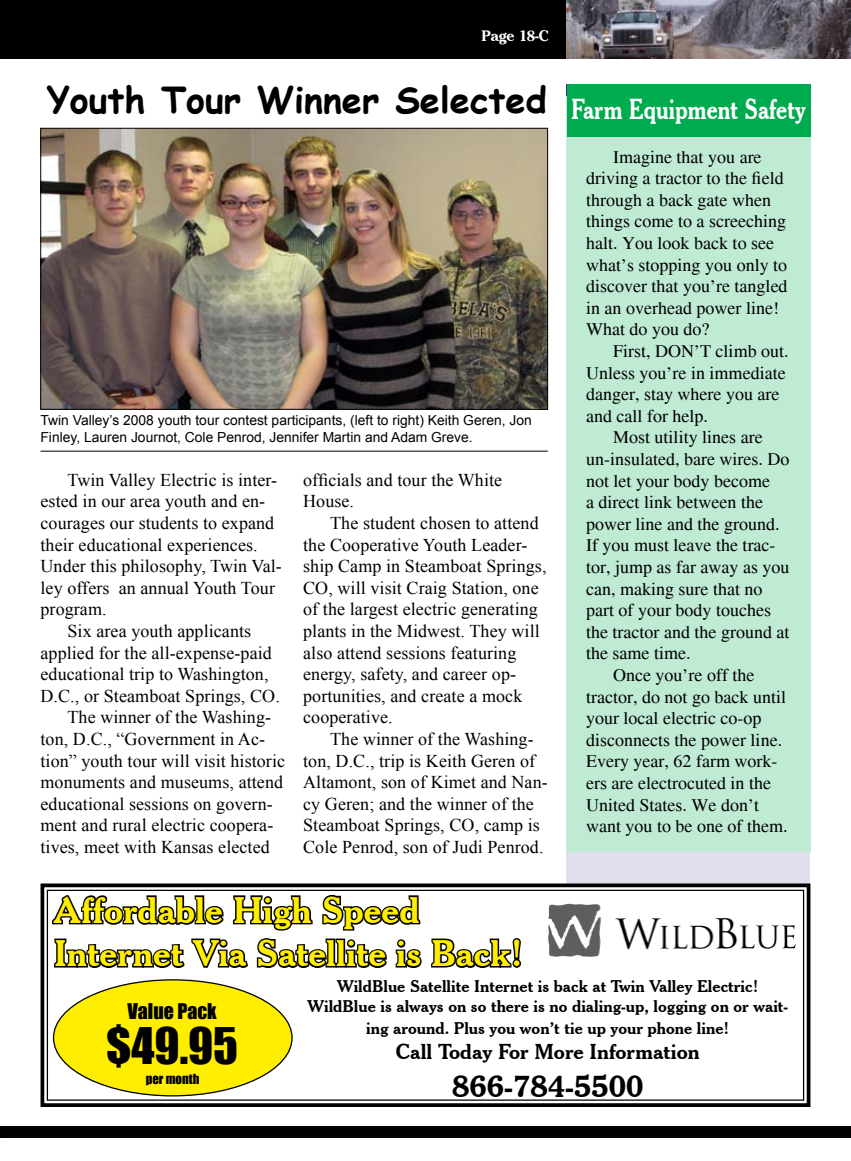
<style>
.page{position:relative;width:851px;height:1161px;background:#fff}
.page>*{position:absolute;margin:0;border:0;box-sizing:border-box;transform-origin:0 0}
.t1{font:46.35px "Impact";color:#000}
.t2{font:700 36px/43.2px "Cheltenham BT";color:#fe0}
.t3{font:700 36px "Comic Sans MS";color:#000}
.t4{font:700 31.5px "Cheltenham BT";color:#000}
.t5{font:700 28.2px "Cheltenham BT";color:#fff;scale:.8 1}
.t6{font:700 24px "Cheltenham BT";color:#fff}
.t7{font:700 21px "Cheltenham BT";color:#000}
.t8{font:19.8px "Impact";color:#000}
.t9{font:18px/21.6px "Times New Roman";letter-spacing:.005em;color:#000}
.t10{font:18px/21.6px "Times";color:#000}
.t11{font:700 16.5px/19.8px "Cheltenham BT";color:#000;text-align:center}
.t12{font:700 15px "Cheltenham";color:#fff}
.t13{font:13.8px/16.6px "Arial";color:#000}
.t14{font:12.75px "Impact";color:#000}
</style>
<div class="page">
<div style="left:0;top:1130px;width:850px;height:8px;background:#000"></div>
<img style="left:561px;top:0;width:289px;height:59px">
<div style="left:0;top:0;width:566px;height:58px;background:#000"></div>
<div style="left:0;top:1127px;width:850px;height:10px;background:#000"></div>
<div style="left:566px;top:85px;width:243px;height:1021px;background:#e1dfee"></div>
<svg style="left:40px;top:882px;width:771px;height:225px"></svg>
<div style="left:47px;top:890px;width:757px;height:211px;border:1px solid #000"></div>
<img style="left:544px;top:901px;width:254px;height:58px">
<svg style="left:49px;top:892px;width:474px;height:78px"></svg>
<div style="left:54px;top:980px;width:238px;height:116px;background:#fe0;border-radius:50%"></div>
<img style="left:42px;top:130px;width:503px;height:277px">
<div style="left:40px;top:128px;width:507px;height:281px;border:1px solid #000"></div>
<hr style="left:40px;top:451px;width:508px;height:1px;background:#000">
<div style="left:566px;top:96px;width:244px;height:756px;background:#bfead3"></div>
<div style="left:566px;top:84px;width:244px;height:53px;background:#00aa4f"></div>
<p class="t12" style="left:481px;top:29px;width:69px">Page 18-C</p>
<h2 class="t3" style="left:47px;top:73px;width:501px">Youth Tour Winner Selected</h2>
<p class="t13" style="left:40px;top:412px;width:492px">Twin Valley’s 2008 youth tour contest participants, (left to right) Keith Geren, Jon<br>Finley, Lauren Journot, Cole Penrod, Jennifer Martin and Adam Greve.</p>
<p class="t9" style="left:68px;top:469px;width:211px">Twin Valley Electric is inter-</p>
<p class="t9" style="left:40px;top:490px;width:226px">ested in our area youth and en-</p>
<p class="t9" style="left:40px;top:512px;width:235px">courages our students to expand</p>
<p class="t9" style="left:40px;top:533px;width:219px">their educational experiences.</p>
<p class="t9" style="left:40px;top:555px;width:243px">Under this philosophy, Twin Val-</p>
<p class="t9" style="left:40px;top:577px;width:236px">ley offers an annual Youth Tour</p>
<p class="t9" style="left:40px;top:598px;width:68px">program.</p>
<p class="t9" style="left:68px;top:620px;width:185px">Six area youth applicants</p>
<p class="t9" style="left:40px;top:641px;width:233px">applied for the all-expense-paid</p>
<p class="t9" style="left:40px;top:663px;width:229px">educational trip to Washington,</p>
<p class="t9" style="left:40px;top:685px;width:241px">D.C., or Steamboat Springs, CO.</p>
<p class="t9" style="left:68px;top:706px;width:205px">The winner of the Washing-</p>
<p class="t9" style="left:40px;top:728px;width:226px">ton, D.C., “Government in Ac-</p>
<p class="t9" style="left:40px;top:749px;width:246px">tion” youth tour will visit historic</p>
<p class="t9" style="left:40px;top:771px;width:244px">monuments and museums, attend</p>
<p class="t9" style="left:40px;top:793px;width:234px">educational sessions on govern-</p>
<p class="t9" style="left:40px;top:814px;width:234px">ment and rural electric coopera-</p>
<p class="t9" style="left:40px;top:836px;width:231px">tives, meet with Kansas elected</p>
<p class="t9" style="left:303px;top:469px;width:200px">officials and tour the White<br>House.</p>
<p class="t9" style="left:303px;top:512px;width:245px;text-indent:27px">The student chosen to attend the Cooperative Youth Leader&shy;ship Camp in Steamboat Springs,<br>CO, will visit Craig Station, one of the largest electric generating plants in the Midwest. They will also attend sessions featuring energy, safety, and career op&shy;portunities, and create a mock cooperative.</p>
<p class="t9" style="left:303px;top:728px;width:246px;text-indent:27px">The winner of the Washing&shy;ton, D.C., trip is Keith Geren of<br>Altamont, son of Kimet and Nan&shy;cy Geren; and the winner of the<br>Steamboat Springs, CO, camp is<br>Cole Penrod, son of Judi Penrod.</p>
<h3 class="t6" style="left:570px;top:88px;width:238px">Energy Efficiency Tips</h3>
<h3 class="t5" style="left:571px;top:91px;width:294px">Farm Equipment Safety</h3>
<p class="t10" style="left:586px;top:146px;width:203px;text-indent:27px">Imagine that you are driving a tractor to the field through a back gate when things come to a screeching halt. You look back to see what’s stopping you only to discover that you’re tangled in an overhead power line!<br>What do you do?</p>
<p class="t10" style="left:586px;top:340px;width:204px;text-indent:27px">First, DON’T climb out.<br>Unless you’re in immediate danger, stay where you are and call for help.</p>
<p class="t10" style="left:613px;top:427px;width:151px">Most utility lines are</p>
<p class="t10" style="left:586px;top:448px;width:205px">un-insulated, bare wires. Do</p>
<p class="t10" style="left:586px;top:470px;width:185px">not let your body become</p>
<p class="t10" style="left:586px;top:492px;width:178px">a direct link between the</p>
<p class="t10" style="left:586px;top:513px;width:195px">power line and the ground.</p>
<p class="t10" style="left:586px;top:535px;width:191px">If you must leave the trac-</p>
<p class="t10" style="left:586px;top:556px;width:205px">tor, jump as far away as you</p>
<p class="t10" style="left:586px;top:578px;width:178px">can, making sure that no</p>
<p class="t10" style="left:586px;top:600px;width:186px">part of your body touches</p>
<p class="t10" style="left:586px;top:621px;width:205px">the tractor and the ground at</p>
<p class="t10" style="left:586px;top:643px;width:106px">the same time.</p>
<p class="t10" style="left:613px;top:664px;width:143px">Once you’re off the</p>
<p class="t10" style="left:586px;top:686px;width:201px">tractor, do not go back until</p>
<p class="t10" style="left:586px;top:708px;width:177px">your local electric co-op</p>
<p class="t10" style="left:586px;top:729px;width:197px">disconnects the power line.</p>
<p class="t10" style="left:586px;top:751px;width:193px">Every year, 62 farm work-</p>
<p class="t10" style="left:586px;top:772px;width:186px">ers are electrocuted in the</p>
<p class="t10" style="left:586px;top:794px;width:174px">United States. We don’t</p>
<p class="t10" style="left:586px;top:816px;width:203px">want you to be one of them.</p>
<h2 class="t2" style="left:54px;top:888px;width:470px">Affordable High Speed<br>Internet Via Satellite is Back!</h2>
<p class="t8" style="left:127px;top:996px;width:91px">Value Pack</p>
<h1 class="t1" style="left:106px;top:1010px;width:134px">$49.95</h1>
<p class="t14" style="left:146px;top:1069px;width:55px">per month</p>
<p class="t11" style="left:307px;top:976px;width:482px">WildBlue Satellite Internet is back at Twin Valley Electric!<br>WildBlue is always on so there is no dialing-up, logging on or wait-</p>
<p class="t11" style="left:366px;top:1018px;width:364px">ing around. Plus you won’t tie up your phone line!</p>
<p class="t7" style="left:396px;top:1038px;width:305px">Call Today For More Information</p>
<h3 class="t4" style="left:452px;top:1066px;width:193px">866-784-5500</h3>
</div>
